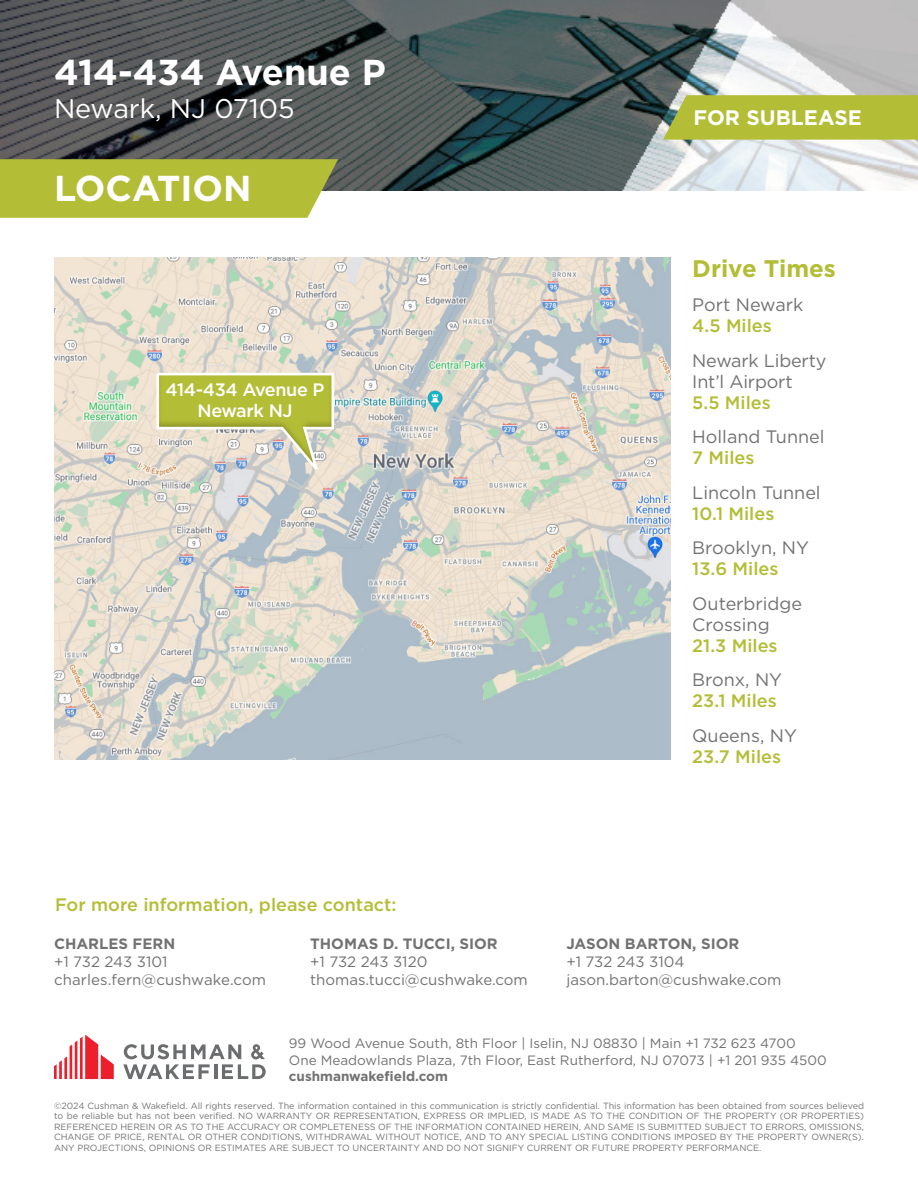
<style>
.page{position:relative;width:918px;height:1188px;background:#fff}
.page>*{position:absolute;margin:0;border:0;box-sizing:border-box;transform-origin:0 0}
.t1{font:700 36px "Gotham";color:#fff}
.t2{font:27px "Gotham";color:#fff}
.t3{font:700 24px "Gotham";color:#b3bd35}
.t4{font:700 21px "Gotham";color:#fff}
.t5{font:18px/21px "Gotham";color:#717271}
.t6{font:500 18px/21px "Gotham";color:#b3bd35}
.t7{font:500 18px "Gotham";letter-spacing:-.02em;color:#fff}
.t8{font:15px "Gotham";color:#717271}
.t9{font:700 15px "Gotham";color:#717271}
.t10{font:13.5px "Gotham";color:#717271}
.t11{font:700 13.5px "Gotham";color:#717271}
.t12{font:9px/10.5px "Gotham";color:#717271;text-align:justify}
.s1{font-weight:500;color:#b3bd35}
.s2{font-weight:400;color:#717271}
</style>
<div class="page">
<img style="left:0;top:0;width:918px;height:191px">
<svg style="left:663px;top:95px;width:255px;height:45px;background:#b1bb3b"></svg>
<svg style="left:0;top:159px;width:338px;height:59px;background:#b4bd3c"></svg>
<svg style="left:54px;top:1035px;width:60px;height:44px"></svg>
<svg style="left:123px;top:1044px;width:143px;height:35px"></svg>
<img style="left:54px;top:258px;width:616px;height:501px">
<svg style="left:155px;top:371px;width:180px;height:109px;background:#c9cb88"></svg>
<p class="t1" style="left:54px;top:48px;width:333px">414-434 Avenue P</p>
<p class="t2" style="left:54px;top:91px;width:242px">Newark, NJ 07105</p>
<p class="t1" style="left:54px;top:164px;width:199px">LOCATION</p>
<p class="t7" style="left:166px;top:378px;width:161px">414-434 Avenue P</p>
<p class="t7" style="left:198px;top:399px;width:97px">Newark NJ</p>
<p class="t4" style="left:693px;top:104px;width:170px">FOR SUBLEASE</p>
<p class="t3" style="left:692px;top:252px;width:145px">Drive Times</p>
<p class="t5" style="left:692px;top:294px;width:113px">Port Newark<br><span class="s1">4.5 Miles</span></p>
<p class="t5" style="left:692px;top:350px;width:136px">Newark Liberty<br>Int’l Airport<br><span class="s1">5.5 Miles</span></p>
<p class="t5" style="left:692px;top:426px;width:134px">Holland Tunnel<br><span class="s1">7 Miles</span></p>
<p class="t5" style="left:692px;top:482px;width:130px">Lincoln Tunnel<br><span class="s1">10.1 Miles</span></p>
<p class="t5" style="left:692px;top:537px;width:118px">Brooklyn, NY<br><span class="s1">13.6 Miles</span></p>
<p class="t5" style="left:692px;top:593px;width:111px">Outerbridge<br>Crossing<br><span class="s1">21.3 Miles</span></p>
<p class="t6" style="left:692px;top:669px;width:91px"><span class="s2">Bronx, NY<br></span>23.1 Miles</p>
<p class="t5" style="left:692px;top:725px;width:106px">Queens, NY<br><span class="s1">23.7 Miles</span></p>
<p class="t6" style="left:55px;top:894px;width:343px">For more information, please contact:</p>
<p class="t9" style="left:54px;top:934px;width:123px">CHARLES FERN</p>
<p class="t8" style="left:54px;top:953px;width:115px">+1 732 243 3101</p>
<p class="t8" style="left:54px;top:971px;width:214px">charles.fern@cushwake.com</p>
<p class="t9" style="left:310px;top:934px;width:189px">THOMAS D. TUCCI, SIOR</p>
<p class="t8" style="left:310px;top:953px;width:119px">+1 732 243 3120</p>
<p class="t8" style="left:310px;top:971px;width:219px">thomas.tucci@cushwake.com</p>
<p class="t9" style="left:566px;top:934px;width:174px">JASON BARTON, SIOR</p>
<p class="t8" style="left:566px;top:953px;width:120px">+1 732 243 3104</p>
<p class="t8" style="left:566px;top:971px;width:216px">jason.barton@cushwake.com</p>
<p class="t10" style="left:289px;top:1035px;width:508px">99 Wood Avenue South, 8th Floor | Iselin, NJ 08830 | Main +1 732 623 4700</p>
<p class="t10" style="left:289px;top:1052px;width:539px">One Meadowlands Plaza, 7th Floor, East Rutherford, NJ 07073 | +1 201 935 4500</p>
<p class="t11" style="left:289px;top:1068px;width:161px">cushmanwakefield.com</p>
<p class="t12" style="left:54px;top:1100px;width:812px">©2024 Cushman &amp; Wakefield. All rights reserved. The information contained in this communication is strictly confidential. This information has been obtained from sources believed to be reliable but has not been verified. NO WARRANTY OR REPRESENTATION, EXPRESS OR IMPLIED, IS MADE AS TO THE CONDITION OF THE PROPERTY (OR PROPERTIES)<br>REFERENCED HEREIN OR AS TO THE ACCURACY OR COMPLETENESS OF THE INFORMATION CONTAINED HEREIN, AND SAME IS SUBMITTED SUBJECT TO ERRORS, OMISSIONS, CHANGE OF PRICE, RENTAL OR OTHER CONDITIONS, WITHDRAWAL WITHOUT NOTICE, AND TO ANY SPECIAL LISTING CONDITIONS IMPOSED BY THE PROPERTY OWNER(S).<br>ANY PROJECTIONS, OPINIONS OR ESTIMATES ARE SUBJECT TO UNCERTAINTY AND DO NOT SIGNIFY CURRENT OR FUTURE PROPERTY PERFORMANCE.</p>
</div>
